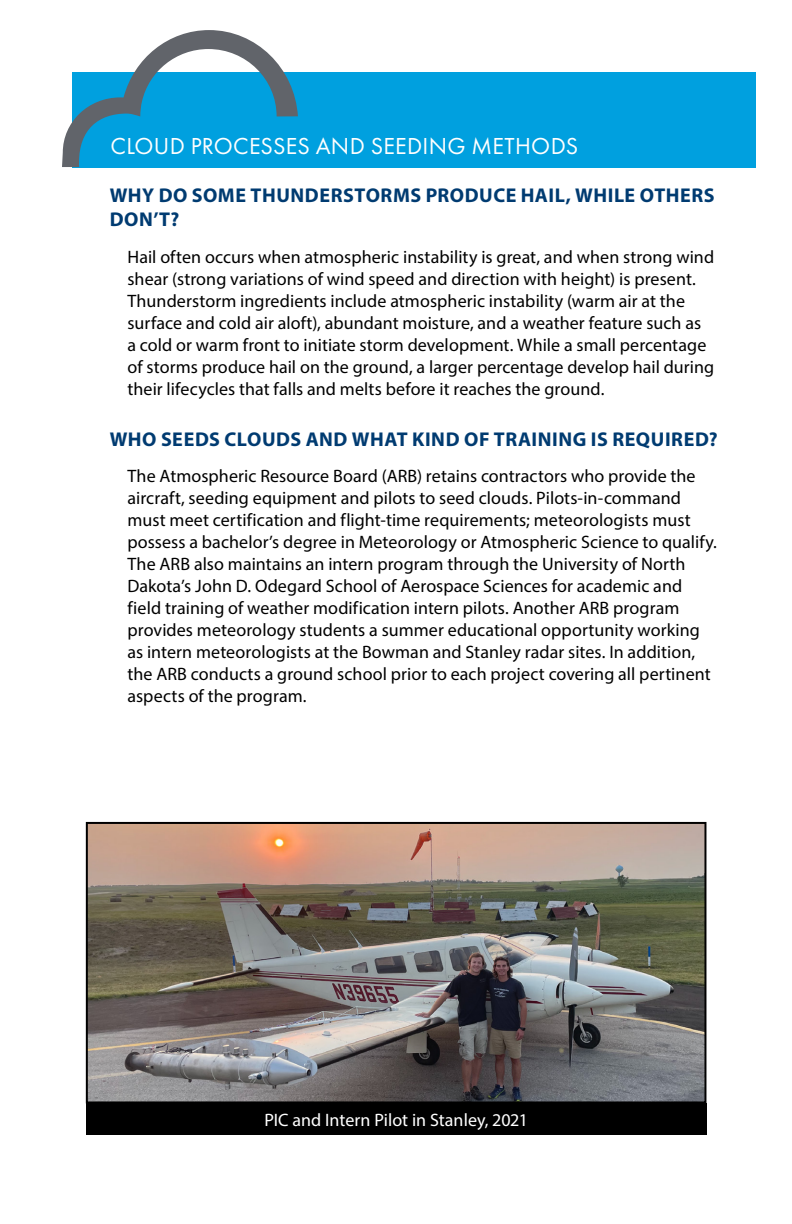
<style>
.page{position:relative;width:792px;height:1224px;background:#fff}
.page>*{position:absolute;margin:0;border:0;box-sizing:border-box;transform-origin:0 0}
.t1{font:24px "Futura PT";letter-spacing:.015em;color:#fff}
.t2{font:700 20px/24px "Myriad Pro";letter-spacing:.025em;color:#003b71}
.t3{font:18px/22px "Myriad Pro";letter-spacing:.005em;color:#000}
.t4{font:18px "Myriad Pro";color:#fff}
</style>
<div class="page">
<img style="left:89px;top:825px;width:614px;height:275px">
<div style="left:86px;top:822px;width:620px;height:281px;border:2px solid #000"></div>
<div style="left:72px;top:72px;width:684px;height:95px;background:#00a0df"></div>
<svg style="left:62px;top:30px;width:236px;height:137px"></svg>
<div style="left:86px;top:1103px;width:620px;height:32px;background:#000"></div>
<h1 class="t1" style="left:111px;top:132px;width:469px">CLOUD PROCESSES AND SEEDING METHODS</h1>
<p class="t2" style="left:110px;top:183px;width:607px">WHY DO SOME THUNDERSTORMS PRODUCE HAIL, WHILE OTHERS<br>DON’T?</p>
<p class="t3" style="left:127px;top:245px;width:588px">Hail often occurs when atmospheric instability is great, and when strong wind shear (strong variations of wind speed and direction with height) is present.<br>Thunderstorm ingredients include atmospheric instability (warm air at the surface and cold air aloft), abundant moisture, and a weather feature such as a cold or warm front to initiate storm development. While a small percentage of storms produce hail on the ground, a larger percentage develop hail during their lifecycles that falls and melts before it reaches the ground.</p>
<p class="t2" style="left:110px;top:426px;width:609px">WHO SEEDS CLOUDS AND WHAT KIND OF TRAINING IS REQUIRED?</p>
<p class="t3" style="left:127px;top:465px;width:591px">The Atmospheric Resource Board (ARB) retains contractors who provide the aircraft, seeding equipment and pilots to seed clouds. Pilots-in-command must meet certification and flight-time requirements; meteorologists must possess a bachelor’s degree in Meteorology or Atmospheric Science to qualify.<br>The ARB also maintains an intern program through the University of North Dakota’s John D. Odegard School of Aerospace Sciences for academic and field training of weather modification intern pilots. Another ARB program provides meteorology students a summer educational opportunity working as intern meteorologists at the Bowman and Stanley radar sites. In addition, the ARB conducts a ground school prior to each project covering all pertinent aspects of the program.</p>
<p class="t4" style="left:264px;top:1109px;width:265px">PIC and Intern Pilot in Stanley, 2021</p>
</div>
